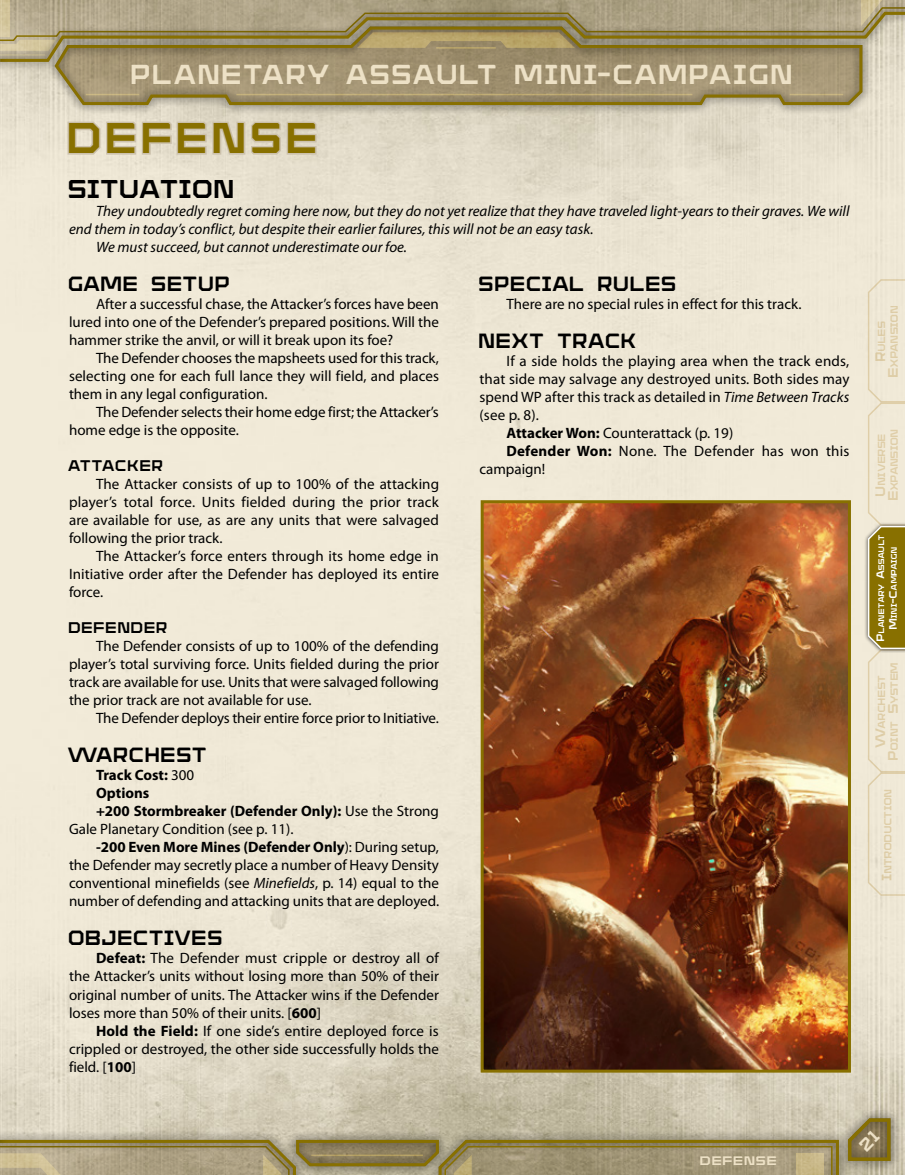
<style>
.page{position:relative;width:905px;height:1175px;background:#fff}
.page>*{position:absolute;margin:0;border:0;box-sizing:border-box;transform-origin:0 0}
.t1{font:37.5px "Armadura Solid";letter-spacing:.07em;color:#887000}
.t2{font:24px "Armadura Solid";letter-spacing:.035em;color:#ede1c6}
.t3{font:22.5px "Armadura Solid";letter-spacing:-.01em;color:#000}
.t4{font:18px "Armadura Solid";color:#000}
.t5{font:15px/18px "Myriad Pro";color:#000;text-align:justify}
.t6{font:italic 15px "Myriad Pro";color:#000}
.t7{font:700 15px "Myriad Pro";color:#000}
.t8{font:13.5px "Armadura Solid";letter-spacing:.015em;color:#000}
.t9{font:10.8px "Armadura Solid";letter-spacing:.025em;color:#ede1c6;scale:1.11 1}
.t10{font:9px/12.5px "Armadura Solid";letter-spacing:-.035em;color:#dac38e;text-align:center}
.t11{font:7.05px/12.5px "Armadura Solid";letter-spacing:-.035em;color:#fff;text-align:center}
.s1{font-weight:400}
.s2{font-style:italic}
.s3{font-weight:700}
.s4{font-size:12px}
.s5{font-size:9.3px}
</style>
<div class="page">
<img style="left:0;top:72px;width:904px;height:1102px">
<div style="left:864px;top:522px;width:40px;height:131px;background:#000;opacity:.75"></div>
<svg style="left:866px;top:278px;width:38px;height:618px"></svg>
<div style="left:429px;top:1130px;width:419px;height:44px;background:#000;opacity:.75"></div>
<div style="left:46px;top:17px;width:826px;height:98px;background:#000;opacity:.75"></div>
<svg style="left:53px;top:72px;width:810px;height:36px"></svg>
<hr style="left:236px;top:94px;width:456px;height:1px;background:#dac38e">
<hr style="left:789px;top:94px;width:54px;height:1px;background:#dac38e">
<hr style="left:86px;top:94px;width:53px;height:1px;background:#dac38e">
<div style="left:836px;top:1106px;width:65px;height:66px;background:#000;opacity:.25"></div>
<div style="left:837px;top:1107px;width:64px;height:65px;background:#000;opacity:.75"></div>
<div style="left:286px;top:1130px;width:162px;height:44px;background:#000;opacity:.75"></div>
<div style="left:0;top:0;width:904px;height:72px;background:#000;opacity:.75"></div>
<div style="left:0;top:0;width:9px;height:72px;background:#000;opacity:.75"></div>
<svg style="left:0;top:0;width:904px;height:63px"></svg>
<div style="left:0;top:1130px;width:306px;height:44px;background:#000;opacity:.75"></div>
<div style="left:0;top:1130px;width:9px;height:44px;background:#000;opacity:.75"></div>
<svg style="left:0;top:1137px;width:840px;height:37px"></svg>
<svg style="left:66px;top:119px;width:252px;height:37px"></svg>
<img style="left:484px;top:504px;width:362px;height:564px">
<div style="left:480px;top:500px;width:370px;height:572px;border:3px solid #887000"></div>
<svg style="left:846px;top:1115px;width:46px;height:47px"></svg>
<h2 class="t2" style="left:132px;top:57px;width:660px">PLANETARY ASSAULT MINI-CAMPAIGN</h2>
<h1 class="t1" style="left:69px;top:111px;width:253px">DEFENSE</h1>
<h3 class="t3" style="left:69px;top:173px;width:146px">SITUATION</h3>
<p class="t6" style="left:96px;top:202px;width:755px">They undoubtedly regret coming here now, but they do not yet realize that they have traveled light-years to their graves. We will</p>
<p class="t6" style="left:69px;top:220px;width:526px">end them in today’s conflict, but despite their earlier failures, this will not be an easy task.</p>
<p class="t6" style="left:96px;top:238px;width:312px">We must succeed, but cannot underestimate our foe.</p>
<p class="t4" style="left:69px;top:271px;width:164px">GAME SETUP</p>
<p class="t5" style="left:69px;top:295px;width:371px;text-indent:27px">After a successful chase, the Attacker’s forces have been lured into one of the Defender’s prepared positions. Will the hammer strike the anvil, or will it break upon its foe?</p>
<p class="t5" style="left:69px;top:349px;width:371px;text-indent:27px">The Defender chooses the mapsheets used for this track, selecting one for each full lance they will field, and places them in any legal configuration.</p>
<p class="t5" style="left:69px;top:403px;width:371px;text-indent:27px">The Defender selects their home edge first; the Attacker’s home edge is the opposite.</p>
<p class="t8" style="left:69px;top:456px;width:95px">ATTACKER</p>
<p class="t5" style="left:69px;top:475px;width:371px;text-indent:27px">The Attacker consists of up to 100% of the attacking player’s total force. Units fielded during the prior track are available for use, as are any units that were salvaged following the prior track.</p>
<p class="t5" style="left:69px;top:547px;width:371px;text-indent:27px">The Attacker’s force enters through its home edge in Initiative order after the Defender has deployed its entire force.</p>
<p class="t8" style="left:69px;top:618px;width:99px">DEFENDER</p>
<p class="t5" style="left:69px;top:637px;width:371px;text-indent:27px">The Defender consists of up to 100% of the defending player’s total surviving force. Units fielded during the prior track are available for use. Units that were salvaged following the prior track are not available for use.</p>
<p class="t5" style="left:96px;top:709px;width:344px">The Defender deploys their entire force prior to Initiative.</p>
<p class="t4" style="left:69px;top:742px;width:139px">WARCHEST</p>
<p class="t7" style="left:96px;top:765px;width:100px">Track Cost: <span class="s1">300</span></p>
<p class="t7" style="left:96px;top:783px;width:55px">Options</p>
<p class="t7" style="left:96px;top:801px;width:344px">+200 Stormbreaker (Defender Only): <span class="s1">Use the Strong</span></p>
<p class="t5" style="left:69px;top:820px;width:226px">Gale Planetary Condition (see p. 11).</p>
<p class="t7" style="left:96px;top:837px;width:344px">-200 Even More Mines (Defender Only<span class="s1">): During setup,</span></p>
<p class="t5" style="left:69px;top:856px;width:371px">the Defender may secretly place a number of Heavy Density</p>
<p class="t5" style="left:69px;top:874px;width:371px">conventional minefields (see <span class="s2">Minefields</span>, p. 14) equal to the</p>
<p class="t5" style="left:69px;top:892px;width:371px">number of defending and attacking units that are deployed.</p>
<p class="t4" style="left:69px;top:925px;width:157px">OBJECTIVES</p>
<p class="t5" style="left:69px;top:949px;width:371px;text-indent:27px"><span class="s3">Defeat:</span> The Defender must cripple or destroy all of the Attacker’s units without losing more than 50% of their original number of units. The Attacker wins if the Defender loses more than 50% of their units. [<span class="s3">600</span>]</p>
<p class="t5" style="left:69px;top:1021px;width:371px;text-indent:27px"><span class="s3">Hold the Field:</span> If one side’s entire deployed force is crippled or destroyed, the other side successfully holds the field. [<span class="s3">100</span>]</p>
<p class="t4" style="left:479px;top:271px;width:200px">SPECIAL RULES</p>
<p class="t5" style="left:506px;top:295px;width:296px">There are no special rules in effect for this track.</p>
<p class="t4" style="left:479px;top:328px;width:160px">NEXT TRACK</p>
<p class="t5" style="left:506px;top:352px;width:344px">If a side holds the playing area when the track ends,</p>
<p class="t5" style="left:479px;top:370px;width:371px">that side may salvage any destroyed units. Both sides may</p>
<p class="t5" style="left:479px;top:388px;width:371px">spend WP after this track as detailed in <span class="s2">Time Between Tracks</span></p>
<p class="t5" style="left:479px;top:406px;width:61px">(see p. 8).</p>
<p class="t5" style="left:506px;top:424px;width:228px"><span class="s3">Attacker Won:</span> Counterattack (p. 19)</p>
<p class="t5" style="left:506px;top:442px;width:344px"><span class="s3">Defender Won:</span> None. The Defender has won this</p>
<p class="t5" style="left:479px;top:460px;width:67px">campaign!</p>
<p class="t10" style="left:874px;top:377px;width:74px;rotate:-90deg"><span class="s4">R</span>ules<br><span class="s4">E</span> xpansion</p>
<p class="t10" style="left:874px;top:500px;width:74px;rotate:-90deg"><span class="s4">U</span>niverse<br><span class="s4">E</span> xpansion</p>
<p class="t11" style="left:874px;top:640px;width:108px;rotate:-90deg"><span class="s5">P</span>lanetary <span class="s5">A</span>ssault<br><span class="s5">M</span>ini<span class="s5">-C</span>ampaign</p>
<p class="t10" style="left:874px;top:760px;width:100px;rotate:-90deg"><span class="s4">W</span>archest<br><span class="s4">P</span>oint <span class="s4">S</span>ystem</p>
<p class="t10" style="left:881px;top:880px;width:93px;rotate:-90deg"><span class="s4">I</span>ntroduction</p>
<p class="t9" style="left:700px;top:1153px;width:71px">DEFENSE</p>
</div>
